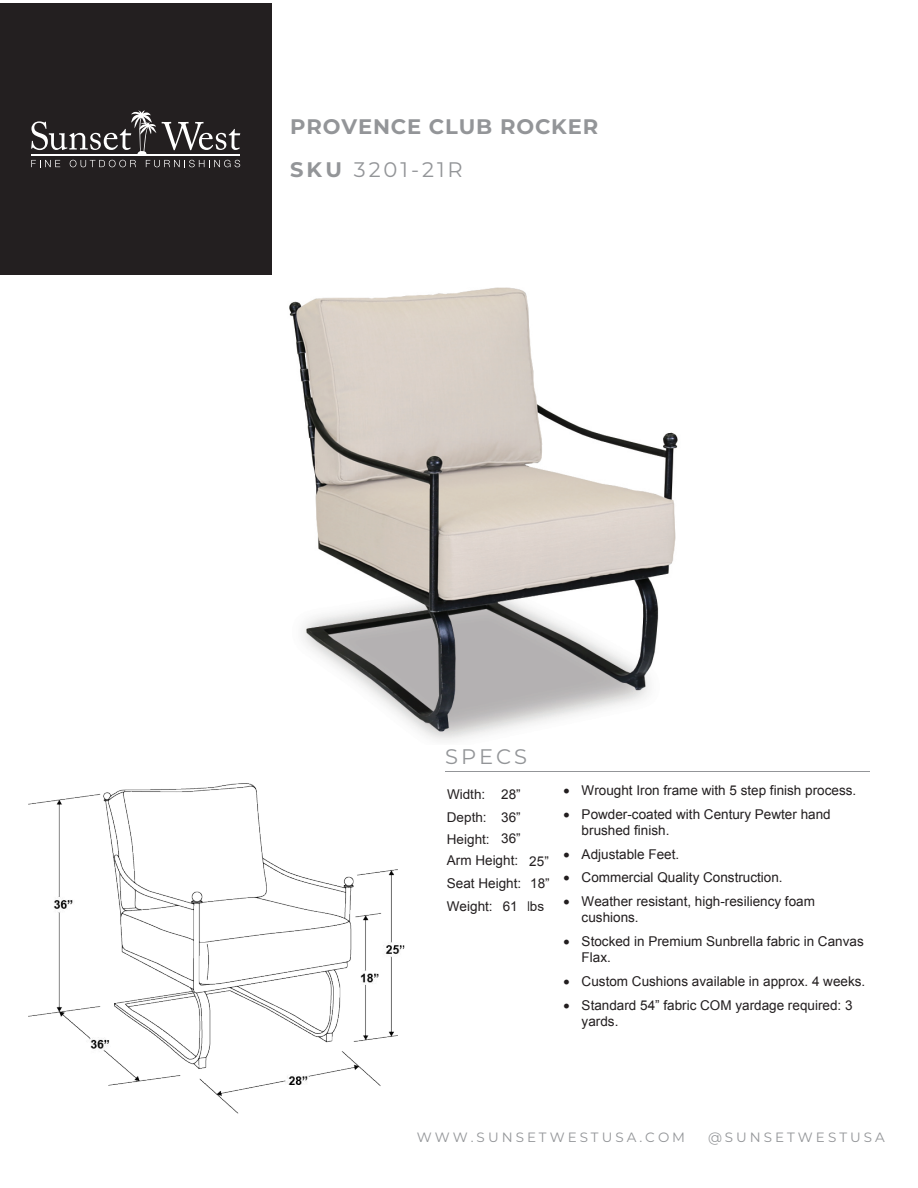
<style>
.page{position:relative;width:918px;height:1188px;background:#fff}
.page>*{position:absolute;margin:0;border:0;box-sizing:border-box;transform-origin:0 0}
.t1{font:700 21px/42.3px "Montserrat";letter-spacing:.04em;color:#939598}
.t2{font:21px "Montserrat";letter-spacing:.145em;color:#939598}
.t3{font:13.5px/16.2px "Arial";color:#221e1f}
.t4{font:13.5px/23px "Arial";color:#231f20;text-align:justify}
.t5{font:13.5px "Montserrat";letter-spacing:.225em;color:#939598}
.t6{font:13.5px/22.6px "Arial";color:#231f20;text-align:justify}
.s1{font-weight:400}
.s2{font-style:inherit}
.s3{color:#221e1f}
</style>
<div class="page">
<img style="left:289px;top:287px;width:389px;height:378px">
<div style="left:0;top:3px;width:272px;height:272px;background:#231f20"></div>
<hr style="left:445px;top:771px;width:425px;height:1px;background:#939598">
<svg style="left:31px;top:160px;width:29px;height:7px"></svg>
<svg style="left:70px;top:160px;width:66px;height:7px"></svg>
<svg style="left:146px;top:160px;width:94px;height:7px"></svg>
<hr style="left:31px;top:154px;width:209px;height:2px;background:#fff">
<svg style="left:31px;top:110px;width:209px;height:44px"></svg>
<img style="left:28px;top:662px;width:623px;height:452px">
<h1 class="t1" style="left:290px;top:105px;width:309px">PROVENCE CLUB ROCKER<br>SKU <span class="s1">3201-21R</span></h1>
<h1 class="t2" style="left:445px;top:742px;width:84px">SPECS</h1>
<p class="t6" style="left:447px;top:783px;width:75px"><span class="s2">W</span>idth: <span class="s2">28</span>” <span class="s2">D</span>epth: <span class="s2">36</span>” <span class="s2">H</span>eight: <span class="s2">36</span>”</p>
<p class="t4" style="left:447px;top:849px;width:104px">Arm Height<span class="s2">:</span> 25<span class="s2">” </span>Seat Height<span class="s2">:</span> 18<span class="s2">” </span><span class="s3">Weight:</span> 61 <span class="s2">lbs</span></p>
<p class="t3" style="left:564px;top:782px;width:294px">• Wrought Iron frame with 5 step finish process.</p>
<p class="t3" style="left:582px;top:806px;width:251px;text-indent:-18px">• Powder-coated with Century Pewter hand brushed finish.</p>
<p class="t3" style="left:564px;top:846px;width:117px">• Adjustable Feet.</p>
<p class="t3" style="left:564px;top:870px;width:221px">• Commercial Quality Construction.</p>
<p class="t3" style="left:582px;top:893px;width:235px;text-indent:-18px">• Weather resistant, high-resiliency foam cushions.</p>
<p class="t3" style="left:582px;top:933px;width:284px;text-indent:-18px">• Stocked in Premium Sunbrella fabric in Canvas<br>Flax.</p>
<p class="t3" style="left:564px;top:973px;width:303px">• Custom Cushions available in approx. 4 weeks.</p>
<p class="t3" style="left:582px;top:997px;width:272px;text-indent:-18px">• Standard 54” fabric COM yardage required: 3 yards.</p>
<p class="t5" style="left:417px;top:1128px;width:270px">WWW.SUNSETWESTUSA.COM</p>
<p class="t5" style="left:708px;top:1128px;width:178px">@SUNSETWESTUSA</p>
</div>
